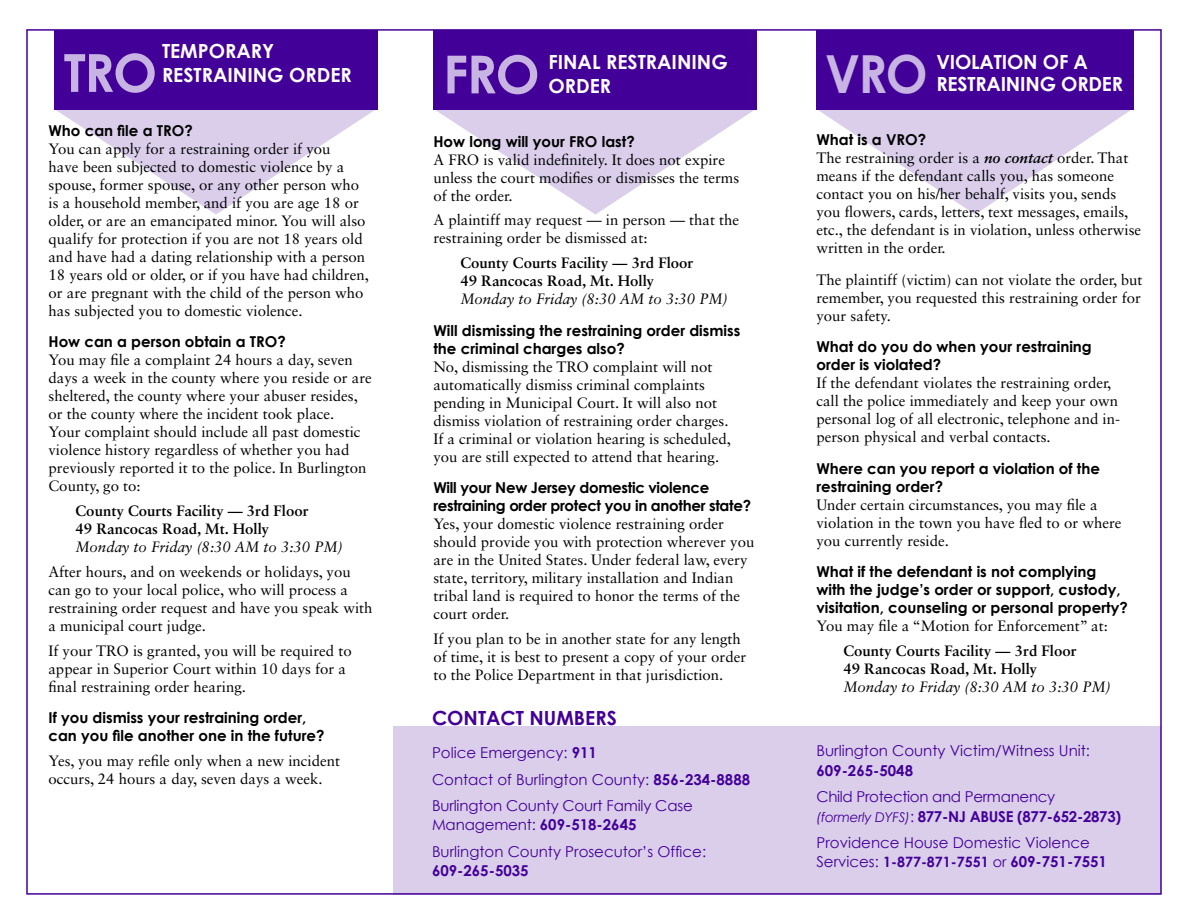
<style>
.page{position:relative;width:1188px;height:918px;background:#fff}
.page>*{position:absolute;margin:0;border:0;box-sizing:border-box;transform-origin:0 0}
.t1{font:700 52.5px "Century Gothic";letter-spacing:-.03em;color:#c7b4e2}
.t2{font:700 52.5px "Century Gothic";letter-spacing:-.03em;color:#c7b4e2;scale:.95 1}
.t3{font:700 19.5px/24px "Century Gothic";color:#fff}
.t4{font:700 19.5px "Century Gothic";color:#430098}
.t5{font:15px/18px "Sabon LT Std";color:#000}
.t6{font:700 15px/18px "Century Gothic";color:#000}
.t7{font:15px/26.2px "Century Gothic";color:#430098}
.t8{font:700 15px/18px "Sabon LT Std";color:#000}
.t9{font:italic 15px "Sabon LT Std";color:#000}
.t10{font:700 15px/18px "Century Gothic";letter-spacing:-.02em;color:#000}
.t11{font:15px/19.5px "Century Gothic";letter-spacing:-.02em;color:#430098}
.t12{font:700 15px "Century Gothic";color:#430098}
.t13{font:700 14.25px "Century Gothic";color:#430098}
.s1{font-weight:700}
.s2{font-weight:700;font-style:italic}
.s3{font-style:italic;font-size:13.5px}
.s4{font-weight:400;font-size:15px}
.s5{font-weight:400}
.s6{font-size:15px}
</style>
<div class="page">
<svg style="left:56px;top:110px;width:319px;height:104px"></svg>
<svg style="left:435px;top:110px;width:319px;height:104px"></svg>
<svg style="left:818px;top:110px;width:313px;height:104px"></svg>
<div style="left:54px;top:31px;width:324px;height:79px;background:#430098"></div>
<div style="left:433px;top:31px;width:324px;height:79px;background:#430098"></div>
<div style="left:816px;top:31px;width:318px;height:79px;background:#430098"></div>
<div style="left:393px;top:726px;width:768px;height:169px;background:#daceeb"></div>
<h2 class="t3" style="left:162px;top:38px;width:191px">TEMPORARY<br>RESTRAINING ORDER</h2>
<h1 class="t1" style="left:64px;top:33px;width:95px">TRO</h1>
<h1 class="t1" style="left:443px;top:34px;width:98px">FRO</h1>
<h1 class="t2" style="left:825px;top:34px;width:110px">VRO</h1>
<h2 class="t3" style="left:548px;top:49px;width:181px">FINAL RESTRAINING<br>ORDER</h2>
<h2 class="t3" style="left:936px;top:49px;width:188px;line-height:22.5px">VIOLATION OF A<br>RESTRAINING ORDER</h2>
<p class="t6" style="left:48px;top:121px;width:146px">Who can file a TRO?</p>
<p class="t5" style="left:48px;top:139px;width:322px">You can apply for a restraining order if you<br>have been subjected to domestic violence by a spouse, former spouse, or any other person who is a household member, and if you are age 18 or older, or are an emancipated minor. You will also qualify for protection if you are not 18 years old and have had a dating relationship with a person 18 years old or older, or if you have had children, or are pregnant with the child of the person who has subjected you to domestic violence.</p>
<p class="t6" style="left:48px;top:332px;width:239px">How can a person obtain a TRO?</p>
<p class="t5" style="left:48px;top:351px;width:325px">You may file a complaint 24 hours a day, seven days a week in the county where you reside or are sheltered, the county where your abuser resides, or the county where the incident took place.<br>Your complaint should include all past domestic violence history regardless of whether you had previously reported it to the police. In Burlington County, go to:</p>
<p class="t8" style="left:75px;top:502px;width:235px">County Courts Facility — 3rd Floor<br>49 Rancocas Road, Mt. Holly</p>
<p class="t9" style="left:75px;top:538px;width:269px">Monday to Friday (8:30 AM to 3:30 PM)</p>
<p class="t5" style="left:48px;top:562px;width:326px">After hours, and on weekends or holidays, you can go to your local police, who will process a restraining order request and have you speak with a municipal court judge.</p>
<p class="t5" style="left:48px;top:641px;width:305px">If your TRO is granted, you will be required to appear in Superior Court within 10 days for a final restraining order hearing.</p>
<p class="t6" style="left:48px;top:708px;width:277px">If you dismiss your restraining order, can you file another one in the future?</p>
<p class="t5" style="left:48px;top:751px;width:293px">Yes, you may refile only when a new incident occurs, 24 hours a day, seven days a week.</p>
<p class="t6" style="left:433px;top:132px;width:203px">How long will your FRO last?</p>
<p class="t5" style="left:433px;top:150px;width:307px">A FRO is valid indefinitely. It does not expire unless the court modifies or dismisses the terms of the order.</p>
<p class="t5" style="left:433px;top:211px;width:307px">A plaintiff may request — in person — that the restraining order be dismissed at:</p>
<p class="t8" style="left:460px;top:254px;width:235px">County Courts Facility — 3rd Floor<br>49 Rancocas Road, Mt. Holly</p>
<p class="t9" style="left:460px;top:290px;width:269px">Monday to Friday (8:30 AM to 3:30 PM)</p>
<p class="t6" style="left:433px;top:321px;width:308px">Will dismissing the restraining order dismiss the criminal charges also?</p>
<p class="t5" style="left:433px;top:357px;width:299px">No, dismissing the TRO complaint will not automatically dismiss criminal complaints pending in Municipal Court. It will also not dismiss violation of restraining order charges.<br>If a criminal or violation hearing is scheduled, you are still expected to attend that hearing.</p>
<p class="t10" style="left:433px;top:478px;width:319px">Will your New Jersey domestic violence restraining order protect you in another state?</p>
<p class="t5" style="left:433px;top:515px;width:322px">Yes, your domestic violence restraining order should provide you with protection wherever you are in the United States. Under federal law, every state, territory, military installation and Indian tribal land is required to honor the terms of the court order.</p>
<p class="t5" style="left:433px;top:630px;width:314px">If you plan to be in another state for any length of time, it is best to present a copy of your order to the Police Department in that jurisdiction.</p>
<h2 class="t4" style="left:432px;top:703px;width:186px">CONTACT NUMBERS</h2>
<p class="t7" style="left:432px;top:739px;width:320px">Police Emergency: <span class="s1">911<br></span>Contact of Burlington County: <span class="s1">856-234-8888<br></span>Burlington County Court Family Case</p>
<p class="t7" style="left:432px;top:811px;width:276px">Management: <span class="s1">609-518-2645<br></span>Burlington County Prosecutor’s Office:</p>
<p class="t12" style="left:432px;top:859px;width:98px">609-265-5035</p>
<p class="t6" style="left:816px;top:130px;width:111px">What is a VRO?</p>
<p class="t5" style="left:816px;top:149px;width:326px">The restraining order is a <span class="s2">no contact</span> order. That means if the defendant calls you, has someone contact you on his/her behalf, visits you, sends you flowers, cards, letters, text messages, emails, etc., the defendant is in violation, unless otherwise written in the order.</p>
<p class="t5" style="left:816px;top:270px;width:328px;text-align:justify">The plaintiff (victim) can not violate the order, but remember, you requested this restraining order for your safety.</p>
<p class="t6" style="left:816px;top:337px;width:277px">What do you do when your restraining order is violated?</p>
<p class="t5" style="left:816px;top:374px;width:305px">If the defendant violates the restraining order, call the police immediately and keep your own personal log of all electronic, telephone and in&shy;person physical and verbal contacts.</p>
<p class="t6" style="left:816px;top:459px;width:285px">Where can you report a violation of the restraining order?</p>
<p class="t5" style="left:816px;top:495px;width:307px">Under certain circumstances, you may file a violation in the town you have fled to or where you currently reside.</p>
<p class="t6" style="left:816px;top:562px;width:313px">What if the defendant is not complying with the judge’s order or support, custody, visitation, counseling or personal property?</p>
<p class="t5" style="left:816px;top:617px;width:293px">You may file a “Motion for Enforcement” at:</p>
<p class="t8" style="left:843px;top:641px;width:235px">County Courts Facility — 3rd Floor<br>49 Rancocas Road, Mt. Holly</p>
<p class="t9" style="left:843px;top:678px;width:269px">Monday to Friday (8:30 AM to 3:30 PM)</p>
<p class="t7" style="left:816px;top:738px;width:275px">Burlington County Victim/Witness Unit:</p>
<p class="t12" style="left:816px;top:759px;width:98px">609-265-5048</p>
<p class="t11" style="left:816px;top:787px;width:306px">Child Protection and Permanency<br><span class="s3">(formerly DYFS)</span>: <span class="s1">877-NJ ABUSE (877-652-2873)</span></p>
<p class="t7" style="left:816px;top:829px;width:275px">Providence House Domestic Violence</p>
<p class="t13" style="left:816px;top:851px;width:292px"><span class="s4">Services:</span> 1-877-871-7551 <span class="s5">or</span> <span class="s6">609-751-7551</span></p>
</div>
